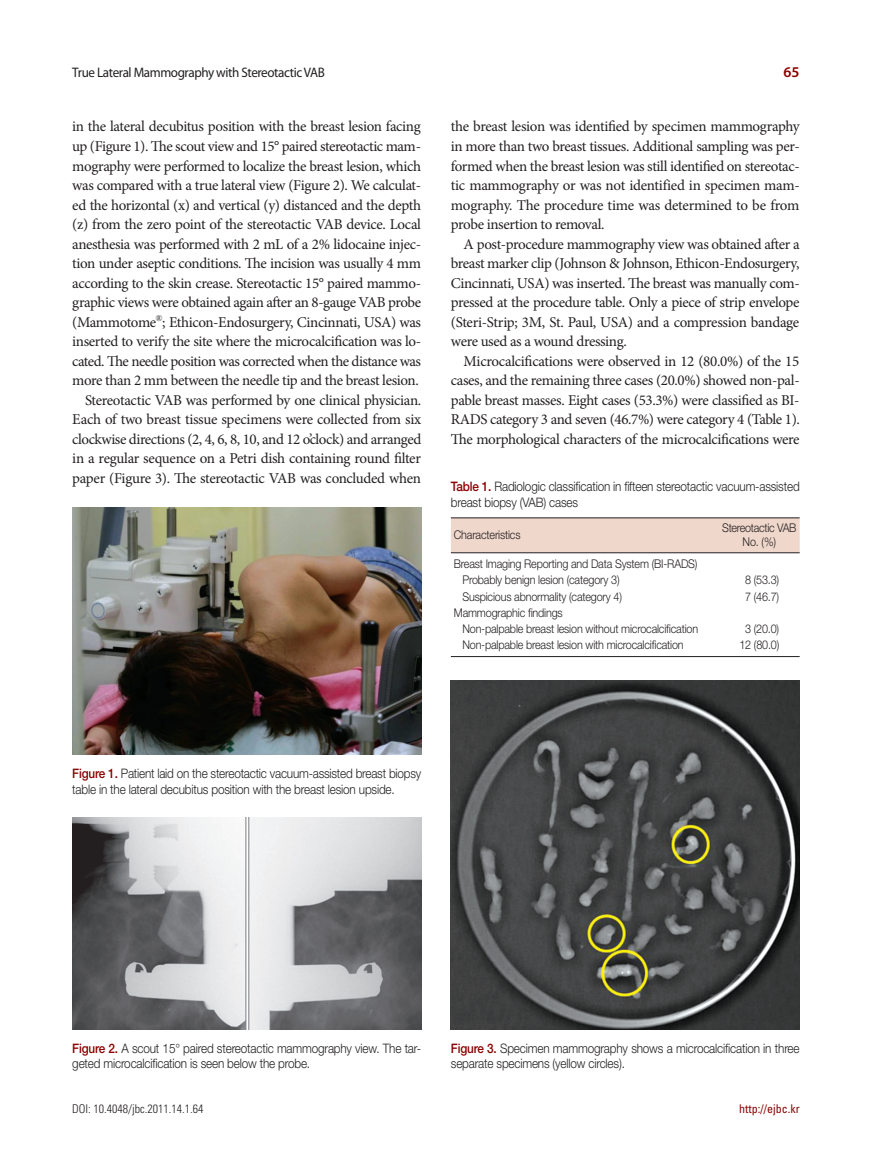
<style>
.page{position:relative;width:872px;height:1170px;background:#fff}
.page>*{position:absolute;margin:0;border:0;box-sizing:border-box;transform-origin:0 0}
.본문{font:15px/19.5px "Minion Pro";letter-spacing:-.025em;color:#231f20;text-align:justify}
.t1{font:600 15px "Myriad Pro";color:#8b0202}
.하시라{font:13.8px "Myriad Pro";letter-spacing:-.03em;color:#231f20;scale:.95 1}
.표_제목__그림_설명{font:300 13.05px/15.6px "Helvetica Neue LT Std";letter-spacing:-.015em;color:#231f20;scale:.9 1}
.표_본문{font:300 12px "Helvetica Neue LT Std";letter-spacing:-.015em;color:#231f20;scale:.9 1}
.t2{font:300 condensed 12px "Univers LT Std";color:#231f20}
.t3{font:condensed 12px "Univers LT Std";color:#8b0202}
.s1{font-weight:500;color:#8b0202}
</style>
<div class="page">
<img style="left:72px;top:507px;width:349px;height:247px">
<img style="left:72px;top:817px;width:349px;height:212px">
<img style="left:451px;top:680px;width:348px;height:349px">
<div style="left:451px;top:518px;width:348px;height:34px;background:#efd7cb"></div>
<hr style="left:451px;top:517px;width:265px;height:1px;background:#231f20">
<hr style="left:716px;top:517px;width:83px;height:1px;background:#231f20">
<hr style="left:451px;top:552px;width:265px;height:1px;background:#231f20">
<hr style="left:716px;top:552px;width:83px;height:1px;background:#231f20">
<hr style="left:451px;top:656px;width:265px;height:1px;background:#231f20">
<hr style="left:716px;top:656px;width:83px;height:1px;background:#231f20">
<p class="하시라" style="left:72px;top:64px;width:267px">True Lateral Mammography with Stereotactic VAB</p>
<p class="t1" style="left:783px;top:63px;width:18px">65</p>
<p class="본문" style="left:72px;top:117px;width:350px">in the lateral decubitus position with the breast lesion facing up (Figure 1). The scout view and 15° paired stereotactic mam&shy;mography were performed to localize the breast lesion, which was compared with a true lateral view (Figure 2). We calculat&shy;ed the horizontal (x) and vertical (y) distanced and the depth (z) from the zero point of the stereotactic VAB device. Local anesthesia was performed with 2 mL of a 2% lidocaine injec&shy;tion under aseptic conditions. The incision was usually 4 mm according to the skin crease. Stereotactic 15° paired mammo&shy;graphic views were obtained again after an 8-gauge VAB probe (Mammotome<sup>®</sup>; Ethicon-Endosurgery, Cincinnati, USA) was inserted to verify the site where the microcalcification was lo&shy;cated. The needle position was corrected when the distance was more than 2 mm between the needle tip and the breast lesion.</p>
<p class="본문" style="left:72px;top:390px;width:350px;text-indent:13px">Stereotactic VAB was performed by one clinical physician.<br>Each of two breast tissue specimens were collected from six clockwise directions (2, 4, 6, 8, 10, and 12 o’clock) and arranged in a regular sequence on a Petri dish containing round filter paper (Figure 3). The stereotactic VAB was concluded when</p>
<p class="본문" style="left:451px;top:117px;width:350px">the breast lesion was identified by specimen mammography in more than two breast tissues. Additional sampling was per&shy;formed when the breast lesion was still identified on stereotac&shy;tic mammography or was not identified in specimen mam&shy;mography. The procedure time was determined to be from probe insertion to removal.</p>
<p class="본문" style="left:451px;top:234px;width:350px;text-indent:13px">A post-procedure mammography view was obtained after a breast marker clip (Johnson &amp; Johnson, Ethicon-Endosurgery, Cincinnati, USA) was inserted. The breast was manually com&shy;pressed at the procedure table. Only a piece of strip envelope (Steri-Strip; 3M, St. Paul, USA) and a compression bandage were used as a wound dressing.</p>
<p class="본문" style="left:451px;top:351px;width:350px;text-indent:13px">Microcalcifications were observed in 12 (80.0%) of the 15 cases, and the remaining three cases (20.0%) showed non-pal&shy;pable breast masses. Eight cases (53.3%) were classified as BI-RADS category 3 and seven (46.7%) were category 4 (Table 1).<br>The morphological characters of the microcalcifications were</p>
<p class="표_제목__그림_설명" style="left:451px;top:478px;width:389px"><span class="s1">Table 1.</span> Radiologic classification in fifteen stereotactic vacuum-assisted breast biopsy (VAB) cases</p>
<p class="표_본문" style="left:454px;top:527px;width:76px">Characteristics</p>
<p class="표_본문" style="left:722px;top:520px;width:84px">Stereotactic VAB</p>
<p class="표_본문" style="left:742px;top:535px;width:39px">No. (%)</p>
<p class="표_본문" style="left:454px;top:556px;width:272px">Breast Imaging Reporting and Data System (BI-RADS)</p>
<p class="표_본문" style="left:462px;top:572px;width:176px">Probably benign lesion (category 3)</p>
<p class="표_본문" style="left:745px;top:572px;width:39px">8 (53.3)</p>
<p class="표_본문" style="left:462px;top:589px;width:179px">Suspicious abnormality (category 4)</p>
<p class="표_본문" style="left:745px;top:589px;width:39px">7 (46.7)</p>
<p class="표_본문" style="left:454px;top:605px;width:123px">Mammographic findings</p>
<p class="표_본문" style="left:462px;top:621px;width:263px">Non-palpable breast lesion without microcalcification</p>
<p class="표_본문" style="left:745px;top:621px;width:39px">3 (20.0)</p>
<p class="표_본문" style="left:462px;top:637px;width:247px">Non-palpable breast lesion with microcalcification</p>
<p class="표_본문" style="left:739px;top:637px;width:46px">12 (80.0)</p>
<p class="표_제목__그림_설명" style="left:72px;top:765px;width:389px"><span class="s1">Figure 1.</span> Patient laid on the stereotactic vacuum-assisted breast biopsy table in the lateral decubitus position with the breast lesion upside.</p>
<p class="표_제목__그림_설명" style="left:72px;top:1039px;width:389px"><span class="s1">Figure 2.</span> A scout 15° paired stereotactic mammography view. The tar&shy;geted microcalcification is seen below the probe.</p>
<p class="표_제목__그림_설명" style="left:451px;top:1039px;width:389px"><span class="s1">Figure 3.</span> Specimen mammography shows a microcalcification in three separate specimens (yellow circles).</p>
<p class="t2" style="left:72px;top:1101px;width:133px">DOI: 10.4048/jbc.2011.14.1.64</p>
<p class="t3" style="left:739px;top:1100px;width:62px">http://ejbc.kr</p>
</div>
